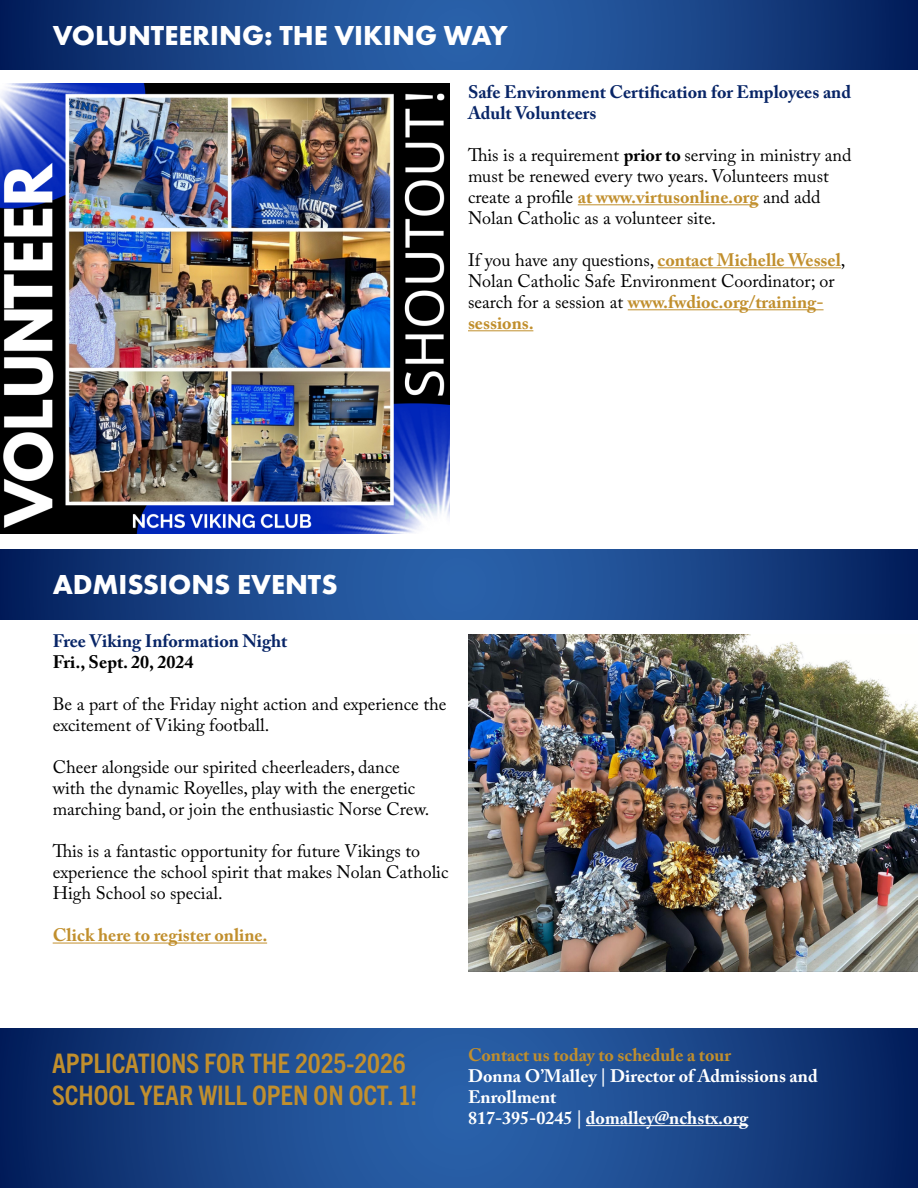
<style>
.page{position:relative;width:918px;height:1188px;background:#fff}
.page>*{position:absolute;margin:0;border:0;box-sizing:border-box;transform-origin:0 0}
.t1{font:700 28.5px "Futura PT";color:#fff}
.t2{font:700 condensed 27px/32.4px "Trade Gothic Next LT Pro";color:#c18f2d}
.t3{font:18px/21px "Adobe Caslon Pro";color:#000}
.t4{font:700 18px/21px "Adobe Caslon Pro";color:#082567}
.t5{font:700 18px/21px "Adobe Caslon Pro";color:#fff}
.t6{font:700 18px "Adobe Caslon Pro";color:#c18f2d}
.t7{font:700 18px "Adobe Caslon Pro";color:#000}
.s1{font-weight:700}
.s2{font-weight:700;color:#c18f2d}
</style>
<div class="page">
<svg style="left:0;top:1028px;width:918px;height:160px;background:#194487"></svg>
<svg style="left:0;top:0;width:918px;height:70px;background:#194487"></svg>
<svg style="left:0;top:549px;width:918px;height:70px;background:#194487"></svg>
<hr style="left:578px;top:204px;width:180px;height:1px;background:#c18f2d">
<hr style="left:658px;top:267px;width:183px;height:1px;background:#c18f2d">
<hr style="left:628px;top:309px;width:196px;height:1px;background:#c18f2d">
<hr style="left:468px;top:330px;width:65px;height:1px;background:#c18f2d">
<hr style="left:53px;top:943px;width:214px;height:1px;background:#c18f2d">
<hr style="left:586px;top:1125px;width:162px;height:1px;background:#fff">
<img style="left:0;top:83px;width:450px;height:450px">
<img style="left:468px;top:634px;width:450px;height:338px">
<h1 class="t1" style="left:53px;top:17px;width:457px">VOLUNTEERING: THE VIKING WAY</h1>
<p class="t4" style="left:468px;top:81px;width:385px">Safe Environment Certification for Employees and<br>Adult Volunteers</p>
<p class="t3" style="left:468px;top:144px;width:385px">This is a requirement <span class="s1">prior to</span> serving in ministry and must be renewed every two years. Volunteers must create a profile <span class="s2">at www.virtusonline.org</span> and add Nolan Catholic as a volunteer site.</p>
<p class="t3" style="left:468px;top:249px;width:379px">If you have any questions, <span class="s2">contact Michelle Wessel</span>, Nolan Catholic Safe Environment Coordinator; or search for a session at <span class="s2">www.fwdioc.org/training&shy;sessions.</span></p>
<h1 class="t1" style="left:53px;top:566px;width:286px">ADMISSIONS EVENTS</h1>
<p class="t4" style="left:53px;top:631px;width:236px">Free Viking Information Night</p>
<p class="t7" style="left:53px;top:652px;width:142px">Fri., Sept. 20, 2024</p>
<p class="t3" style="left:53px;top:694px;width:395px">Be a part of the Friday night action and experience the excitement of Viking football.</p>
<p class="t3" style="left:53px;top:757px;width:378px">Cheer alongside our spirited cheerleaders, dance with the dynamic Royelles, play with the energetic marching band, or join the enthusiastic Norse Crew.</p>
<p class="t3" style="left:53px;top:841px;width:397px">This is a fantastic opportunity for future Vikings to experience the school spirit that makes Nolan Catholic<br>High School so special.</p>
<p class="t6" style="left:53px;top:925px;width:216px">Click here to register online.</p>
<h2 class="t2" style="left:52px;top:1045px;width:367px">APPLICATIONS FOR THE 2025-2026<br>SCHOOL YEAR WILL OPEN ON OCT. 1!</h2>
<p class="t6" style="left:468px;top:1044px;width:264px">Contact us today to schedule a tour</p>
<p class="t5" style="left:468px;top:1065px;width:351px">Donna O’Malley | Director of Admissions and<br>Enrollment<br>817-395-0245 | domalley@nchstx.org</p>
</div>
